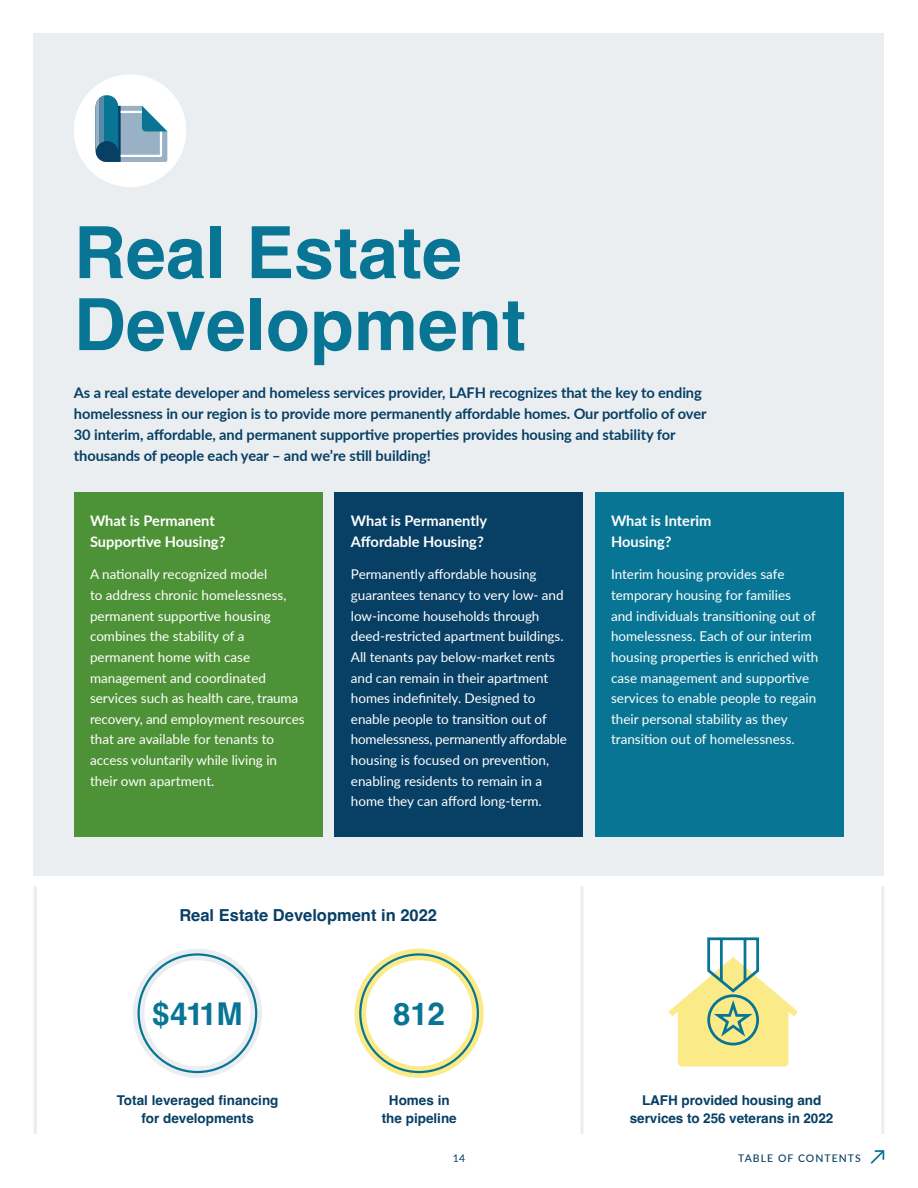
<style>
.page{position:relative;width:918px;height:1188px;background:#fff}
.page>*{position:absolute;margin:0;border:0;box-sizing:border-box;transform-origin:0 0}
.Headline{font:700 72px/72px "Helvetica";color:#097594}
.t1{font:700 31.5px "Helvetica";letter-spacing:-.02em;color:#097594}
.t2{font:700 16.5px "Helvetica";color:#073f65}
.Suhbead{font:700 14.7px/21px "Lato";letter-spacing:-.005em;color:#073f65}
.Body_Copy{font:700 14.7px/21px "Lato";color:#fff}
.Body_Copy-2{font:13.5px/20.7px "Lato";color:#fff}
.t3{font:700 13.5px/18px "Helvetica";color:#073f65;text-align:center}
.t4{font:500 10.5px "Lato";letter-spacing:.1em;color:#073f65}
.t5{font:10.5px "Lato";color:#073f65}
</style>
<div class="page">
<div style="left:34px;top:34px;width:850px;height:842px;background:#eaeef0"></div>
<div style="left:133px;top:949px;width:129px;height:129px;border:12px solid #eaeef0;border-radius:50%"></div>
<div style="left:355px;top:949px;width:129px;height:129px;border:12px solid #faea88;border-radius:50%"></div>
<hr style="left:881px;top:886px;width:3px;height:248px;background:#eaeef0">
<div style="left:359px;top:953px;width:120px;height:120px;border:2px solid #097594;border-radius:50%"></div>
<div style="left:138px;top:953px;width:119px;height:120px;border:2px solid #097594;border-radius:50%"></div>
<hr style="left:580px;top:886px;width:4px;height:248px;background:#eaeef0">
<hr style="left:34px;top:886px;width:3px;height:248px;background:#eaeef0">
<svg style="left:668px;top:937px;width:130px;height:130px"></svg>
<div style="left:74px;top:75px;width:112px;height:112px;background:#fff;border-radius:50%"></div>
<svg style="left:96px;top:95px;width:71px;height:67px"></svg>
<div style="left:74px;top:492px;width:249px;height:345px;background:#4e9237"></div>
<div style="left:334px;top:492px;width:250px;height:345px;background:#073f65"></div>
<div style="left:595px;top:492px;width:249px;height:345px;background:#097594"></div>
<svg style="left:870px;top:1150px;width:15px;height:14px"></svg>
<p class="Headline" style="left:74px;top:225px;width:454px">Real Estate<br>Development</p>
<p class="Suhbead" style="left:74px;top:382px;width:634px">As a real estate developer and homeless services provider, LAFH recognizes that the key to ending homelessness in our region is to provide more permanently affordable homes. Our portfolio of over 30 interim, affordable, and permanent supportive properties provides housing and stability for thousands of people each year – and we’re still building!</p>
<p class="Body_Copy" style="left:90px;top:509px;width:137px">What is Permanent<br>Supportive Housing?</p>
<p class="Body_Copy-2" style="left:90px;top:564px;width:216px">A nationally recognized model<br>to address chronic homelessness, permanent supportive housing combines the stability of a permanent home with case management and coordinated services such as health care, trauma recovery, and employment resources that are available for tenants to access voluntarily while living in their own apartment.</p>
<p class="Body_Copy" style="left:351px;top:509px;width:138px">What is Permanently<br>Affordable Housing?</p>
<p class="Body_Copy-2" style="left:351px;top:564px;width:217px">Permanently affordable housing guarantees tenancy to very low- and low-income households through deed-restricted apartment buildings.<br>All tenants pay below-market rents and can remain in their apartment homes indefinitely. Designed to enable people to transition out of homelessness, permanently affordable housing is focused on prevention, enabling residents to remain in a home they can afford long-term.</p>
<p class="t2" style="left:179px;top:905px;width:259px">Real Estate Development in 2022</p>
<p class="t1" style="left:152px;top:995px;width:92px">$411M</p>
<p class="t1" style="left:393px;top:995px;width:53px">812</p>
<p class="t3" style="left:117px;top:1093px;width:163px">Total leveraged financing for developments</p>
<p class="t3" style="left:382px;top:1093px;width:77px">Homes in the pipeline</p>
<p class="t5" style="left:453px;top:1150px;width:14px">14</p>
<p class="Body_Copy" style="left:611px;top:509px;width:102px">What is Interim<br>Housing?</p>
<p class="Body_Copy-2" style="left:611px;top:564px;width:209px">Interim housing provides safe temporary housing for families<br>and individuals transitioning out of homelessness. Each of our interim housing properties is enriched with case management and supportive services to enable people to regain their personal stability as they transition out of homelessness.</p>
<p class="t3" style="left:630px;top:1093px;width:205px">LAFH provided housing and services to 256 veterans in 2022</p>
<p class="t4" style="left:738px;top:1151px;width:124px">TABLE OF CONTENTS</p>
</div>
